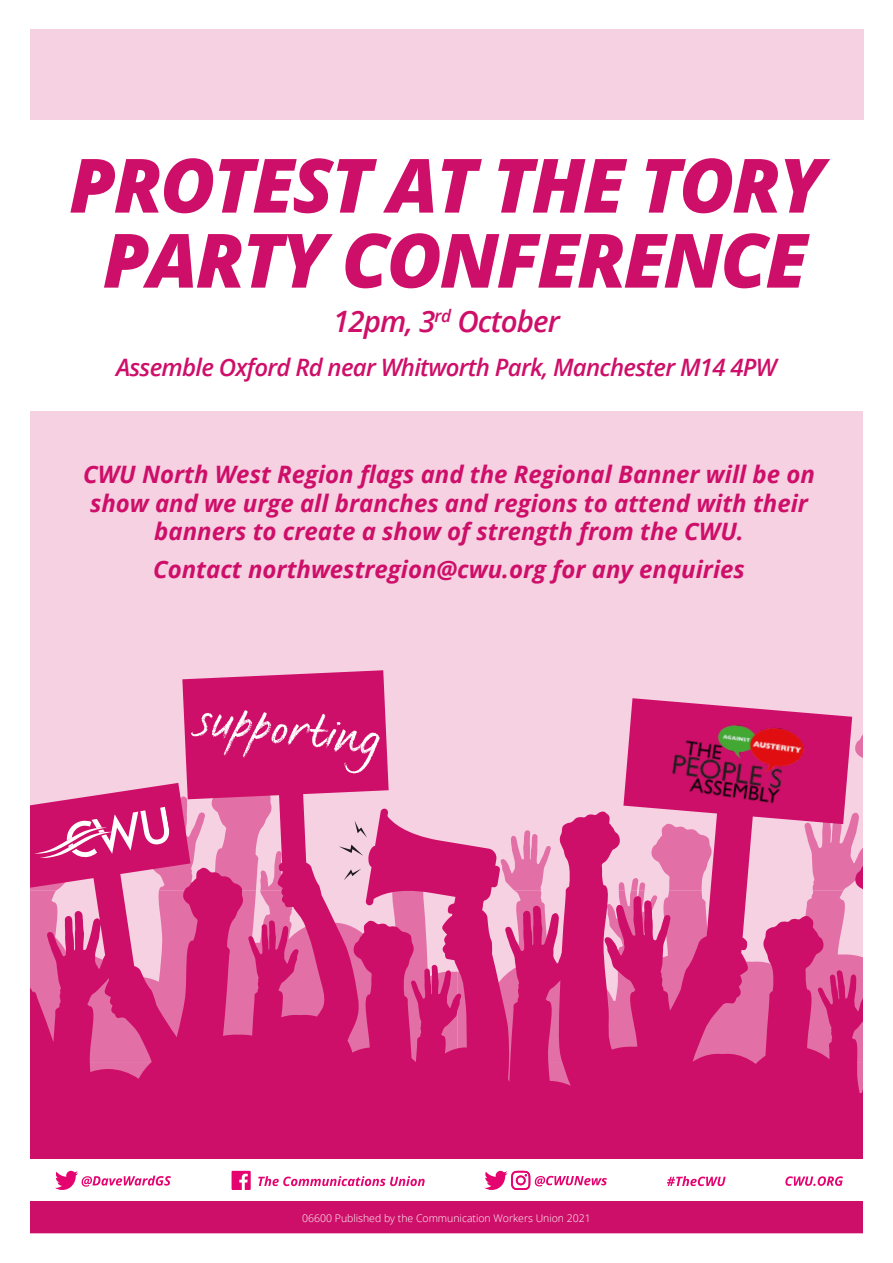
<style>
.page{position:relative;width:893px;height:1263px;background:#fff}
.page>*{position:absolute;margin:0;border:0;box-sizing:border-box;transform-origin:0 0}
.t1{font:italic 800 75px "Open Sans";letter-spacing:-.03em;color:#ce0f69}
.t2{font:47.1px "FS Sammy";color:#fff}
.t3{font:italic 600 29.55px "Open Sans";letter-spacing:-.03em;color:#ce0f69}
.t4{font:italic 700 24px/28.8px "Open Sans";color:#ce0f69;text-align:center}
.t5{font:italic 600 24px "Open Sans";letter-spacing:-.03em;color:#ce0f69}
.t6{font:300 10.5px "Open Sans";color:#fff}
</style>
<div class="page">
<div style="left:30px;top:30px;width:833px;height:1203px;background:#f6d1e2"></div>
<svg style="left:30px;top:670px;width:833px;height:563px;fill:#ce0f69"></svg>
<div style="left:30px;top:1160px;width:838px;height:41px;background:#fff"></div>
<svg style="left:55px;top:1171px;width:116px;height:19px"></svg>
<svg style="left:232px;top:1171px;width:19px;height:19px"></svg>
<svg style="left:258px;top:1176px;width:167px;height:10px"></svg>
<svg style="left:484px;top:1171px;width:123px;height:19px"></svg>
<svg style="left:667px;top:1176px;width:59px;height:10px"></svg>
<svg style="left:785px;top:1176px;width:58px;height:10px"></svg>
<div style="left:0;top:120px;width:893px;height:290px;background:#fff"></div>
<svg style="left:34px;top:807px;width:138px;height:61px;background:#d73b84"></svg>
<img style="left:669px;top:705px;width:139px;height:111px">
<p class="t1" style="left:69px;top:128px;width:756px">PROTEST AT THE TORY</p>
<p class="t1" style="left:103px;top:203px;width:706px">PARTY CONFERENCE</p>
<p class="t3" style="left:333px;top:301px;width:228px">12pm, 3<sup>rd</sup> October</p>
<p class="t5" style="left:116px;top:351px;width:662px">Assemble Oxford Rd near Whitworth Park, Manchester M14 4PW</p>
<p class="t4" style="left:83px;top:459px;width:733px">CWU North West Region flags and the Regional Banner will be on show and we urge all branches and regions to attend with their banners to create a show of strength from the CWU.</p>
<p class="t4" style="left:153px;top:554px;width:593px">Contact northwestregion@cwu.org for any enquiries</p>
<p class="t2" style="left:198px;top:690px;width:188px;rotate:6deg">supporting</p>
<p class="t6" style="left:302px;top:1211px;width:290px">06600 Published by the Communication Workers Union 2021</p>
</div>
